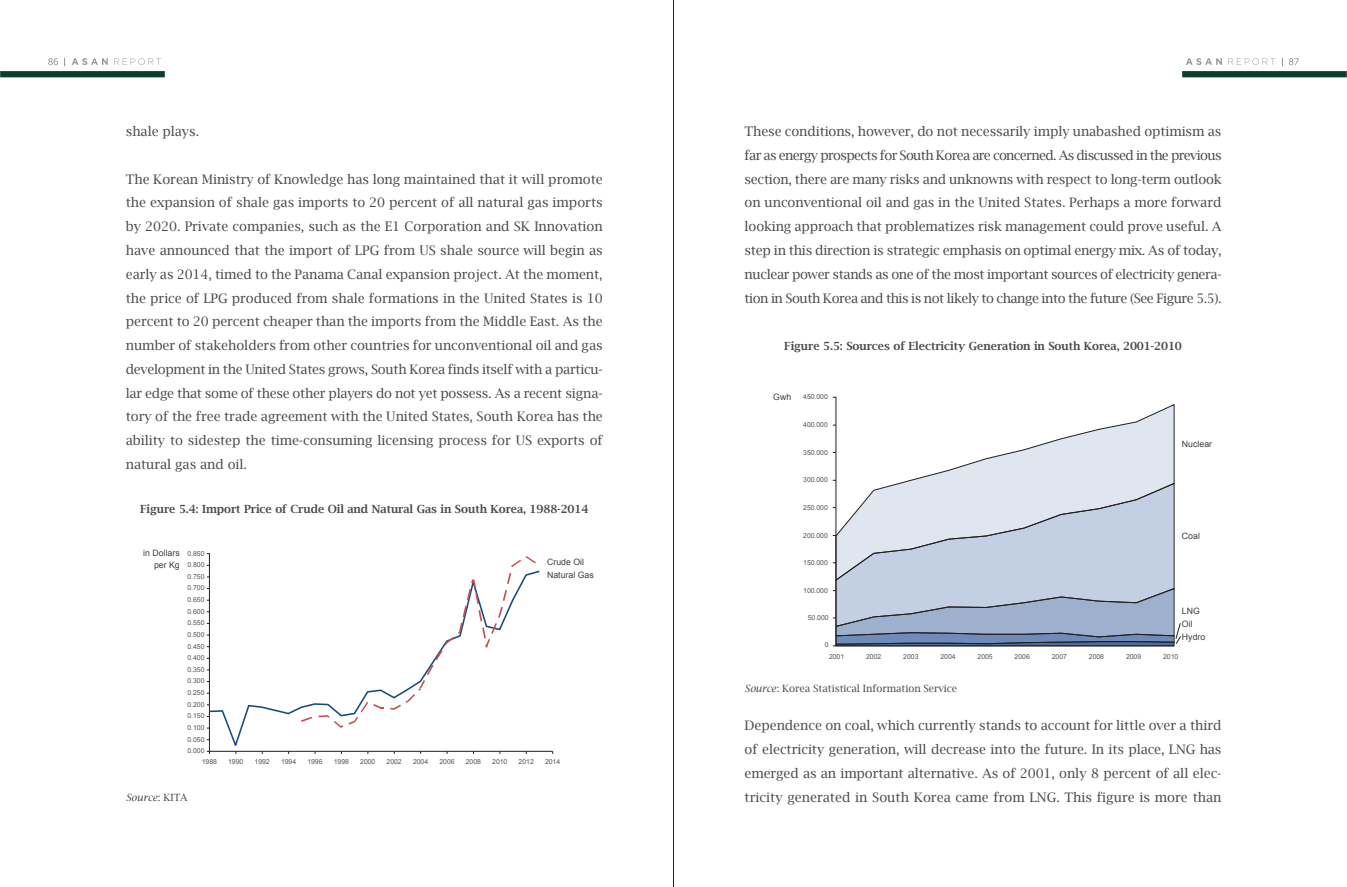
<style>
.page{position:relative;width:1347px;height:887px;background:#fff}
.page>*{position:absolute;margin:0;border:0;box-sizing:border-box;transform-origin:0 0}
.t1{font:13.12px/23.8px "Lucida Bright";letter-spacing:-.005em;color:#4b4c4d;text-align:justify}
.t2{font:600 11.25px "Lucida Bright";letter-spacing:-.005em;color:#4b4c4d}
.t3{font:10px "Lucida Bright";letter-spacing:-.005em;color:#4b4c4d}
.t4{font:italic 10px "Lucida Bright";letter-spacing:-.005em;color:#4b4c4d}
.t5{font:8.75px/12.5px "Arial";color:#3e3e3f}
.t6{font:6.88px "Arial";letter-spacing:-.005em;color:#57585a}
.s1{font-style:normal}
.s2{font-style:italic}
</style>
<div class="page">
<hr style="left:673px;top:0;width:1px;height:886px;background:#231f20">
<div style="left:1182px;top:71px;width:165px;height:6px;background:#0e3d30"></div>
<svg style="left:1289px;top:58px;width:9px;height:7px"></svg>
<svg style="left:1186px;top:58px;width:36px;height:7px"></svg>
<svg style="left:1228px;top:58px;width:47px;height:7px"></svg>
<div style="left:0;top:71px;width:165px;height:6px;background:#0e3d30"></div>
<svg style="left:72px;top:58px;width:36px;height:7px"></svg>
<svg style="left:114px;top:58px;width:47px;height:7px"></svg>
<svg style="left:48px;top:58px;width:10px;height:7px"></svg>
<hr style="left:209px;top:553px;width:1px;height:197px;background:#231f20">
<hr style="left:209px;top:750px;width:343px;height:1px;background:#231f20">
<svg style="left:207px;top:569px;width:333px;height:180px"></svg>
<svg style="left:301px;top:716px;width:11px;height:5px"></svg>
<svg style="left:318px;top:714px;width:25px;height:13px"></svg>
<svg style="left:349px;top:701px;width:35px;height:23px"></svg>
<svg style="left:390px;top:680px;width:35px;height:29px"></svg>
<svg style="left:427px;top:556px;width:109px;height:118px"></svg>
<div style="left:835px;top:580px;width:339px;height:7px;background:#c3cfe2"></div>
<svg style="left:835px;top:403px;width:339px;height:177px"></svg>
<hr style="left:836px;top:397px;width:1px;height:248px;background:#231f20">
<svg style="left:833px;top:587px;width:348px;height:59px;background:#98a8c2"></svg>
<p class="t1" style="left:126px;top:119px;width:75px">shale plays.</p>
<p class="t1" style="left:126px;top:167px;width:478px">The Korean Ministry of Knowledge has long maintained that it will promote the expansion of shale gas imports to 20 percent of all natural gas imports by 2020. Private companies, such as the E1 Corporation and SK Innovation have announced that the import of LPG from US shale source will begin as early as 2014, timed to the Panama Canal expansion project. At the moment, the price of LPG produced from shale formations in the United States is 10 percent to 20 percent cheaper than the imports from the Middle East. As the number of stakeholders from other countries for unconventional oil and gas development in the United States grows, South Korea finds itself with a particu&shy;lar edge that some of these other players do not yet possess. As a recent signa&shy;tory of the free trade agreement with the United States, South Korea has the ability to sidestep the time-consuming licensing process for US exports of natural gas and oil.</p>
<p class="t2" style="left:140px;top:502px;width:450px">Figure 5.4: Import Price of Crude Oil and Natural Gas in South Korea, 1988-2014</p>
<p class="t5" style="left:143px;top:546px;width:38px;text-align:right">in Dollars per Kg</p>
<p class="t5" style="left:547px;top:555px;width:48px">Crude Oil<br>Natural Gas</p>
<p class="t6" style="left:187px;top:548px;width:19px">0.850</p>
<p class="t6" style="left:187px;top:560px;width:19px">0.800</p>
<p class="t6" style="left:187px;top:571px;width:19px">0.750</p>
<p class="t6" style="left:187px;top:583px;width:19px">0.700</p>
<p class="t6" style="left:187px;top:595px;width:19px">0.650</p>
<p class="t6" style="left:187px;top:606px;width:19px">0.600</p>
<p class="t6" style="left:187px;top:618px;width:19px">0.550</p>
<p class="t6" style="left:187px;top:629px;width:19px">0.500</p>
<p class="t6" style="left:187px;top:641px;width:19px">0.450</p>
<p class="t6" style="left:187px;top:653px;width:19px">0.400</p>
<p class="t6" style="left:187px;top:664px;width:19px">0.350</p>
<p class="t6" style="left:187px;top:676px;width:19px">0.300</p>
<p class="t6" style="left:187px;top:687px;width:19px">0.250</p>
<p class="t6" style="left:187px;top:699px;width:19px">0.200</p>
<p class="t6" style="left:187px;top:711px;width:19px">0.150</p>
<p class="t6" style="left:187px;top:722px;width:19px">0.100</p>
<p class="t6" style="left:187px;top:734px;width:19px">0.050</p>
<p class="t6" style="left:187px;top:746px;width:19px">0.000</p>
<p class="t4" style="left:126px;top:791px;width:63px">Source<span class="s1">: KITA</span></p>
<p class="t6" style="left:202px;top:757px;width:17px">1988</p>
<p class="t6" style="left:228px;top:757px;width:17px">1990</p>
<p class="t6" style="left:255px;top:757px;width:17px">1992</p>
<p class="t6" style="left:281px;top:757px;width:17px">1994</p>
<p class="t6" style="left:307px;top:757px;width:17px">1996</p>
<p class="t6" style="left:334px;top:757px;width:17px">1998</p>
<p class="t6" style="left:360px;top:757px;width:17px">2000</p>
<p class="t6" style="left:387px;top:757px;width:17px">2002</p>
<p class="t6" style="left:413px;top:757px;width:17px">2004</p>
<p class="t6" style="left:439px;top:757px;width:17px">2006</p>
<p class="t6" style="left:466px;top:757px;width:17px">2008</p>
<p class="t6" style="left:492px;top:757px;width:17px">2010</p>
<p class="t6" style="left:519px;top:757px;width:17px">2012</p>
<p class="t6" style="left:545px;top:757px;width:17px">2014</p>
<p class="t1" style="left:744px;top:119px;width:478px">These conditions, however, do not necessarily imply unabashed optimism as far as energy prospects for South Korea are concerned. As discussed in the previous section, there are many risks and unknowns with respect to long-term outlook on unconventional oil and gas in the United States. Perhaps a more forward looking approach that problematizes risk management could prove useful. A step in this direction is strategic emphasis on optimal energy mix. As of today, nuclear power stands as one of the most important sources of electricity genera&shy;tion in South Korea and this is not likely to change into the future (See Figure 5.5).</p>
<p class="t2" style="left:784px;top:339px;width:399px">Figure 5.5: Sources of Electricity Generation in South Korea, 2001-2010</p>
<p class="t5" style="left:773px;top:391px;width:19px">Gwh</p>
<p class="t6" style="left:803px;top:392px;width:26px">450.000</p>
<p class="t6" style="left:803px;top:420px;width:26px">400.000</p>
<p class="t6" style="left:803px;top:447px;width:26px">350.000</p>
<p class="t6" style="left:803px;top:475px;width:26px">300.000</p>
<p class="t6" style="left:803px;top:502px;width:26px">250.000</p>
<p class="t6" style="left:803px;top:530px;width:26px">200.000</p>
<p class="t6" style="left:803px;top:558px;width:26px">150.000</p>
<p class="t6" style="left:803px;top:585px;width:26px">100.000</p>
<p class="t6" style="left:808px;top:613px;width:22px">50.000</p>
<p class="t6" style="left:825px;top:639px;width:5px">0</p>
<p class="t5" style="left:1182px;top:437px;width:32px">Nuclear</p>
<p class="t5" style="left:1182px;top:529px;width:19px">Coal</p>
<p class="t5" style="left:1182px;top:604px;width:25px;line-height:12.9px">LNG<br>Oil<br>Hydro</p>
<p class="t6" style="left:829px;top:652px;width:17px">2001</p>
<p class="t6" style="left:866px;top:652px;width:17px">2002</p>
<p class="t6" style="left:903px;top:652px;width:17px">2003</p>
<p class="t6" style="left:940px;top:652px;width:17px">2004</p>
<p class="t6" style="left:977px;top:652px;width:17px">2005</p>
<p class="t6" style="left:1014px;top:652px;width:17px">2006</p>
<p class="t6" style="left:1052px;top:652px;width:17px">2007</p>
<p class="t6" style="left:1089px;top:652px;width:17px">2008</p>
<p class="t6" style="left:1126px;top:652px;width:17px">2009</p>
<p class="t6" style="left:1163px;top:652px;width:17px">2010</p>
<p class="t3" style="left:744px;top:682px;width:214px"><span class="s2">Source</span>: Korea Statistical Information Service</p>
<p class="t1" style="left:744px;top:713px;width:478px">Dependence on coal, which currently stands to account for little over a third of electricity generation, will decrease into the future. In its place, LNG has emerged as an important alternative. As of 2001, only 8 percent of all elec&shy;tricity generated in South Korea came from LNG. This figure is more than</p>
</div>
